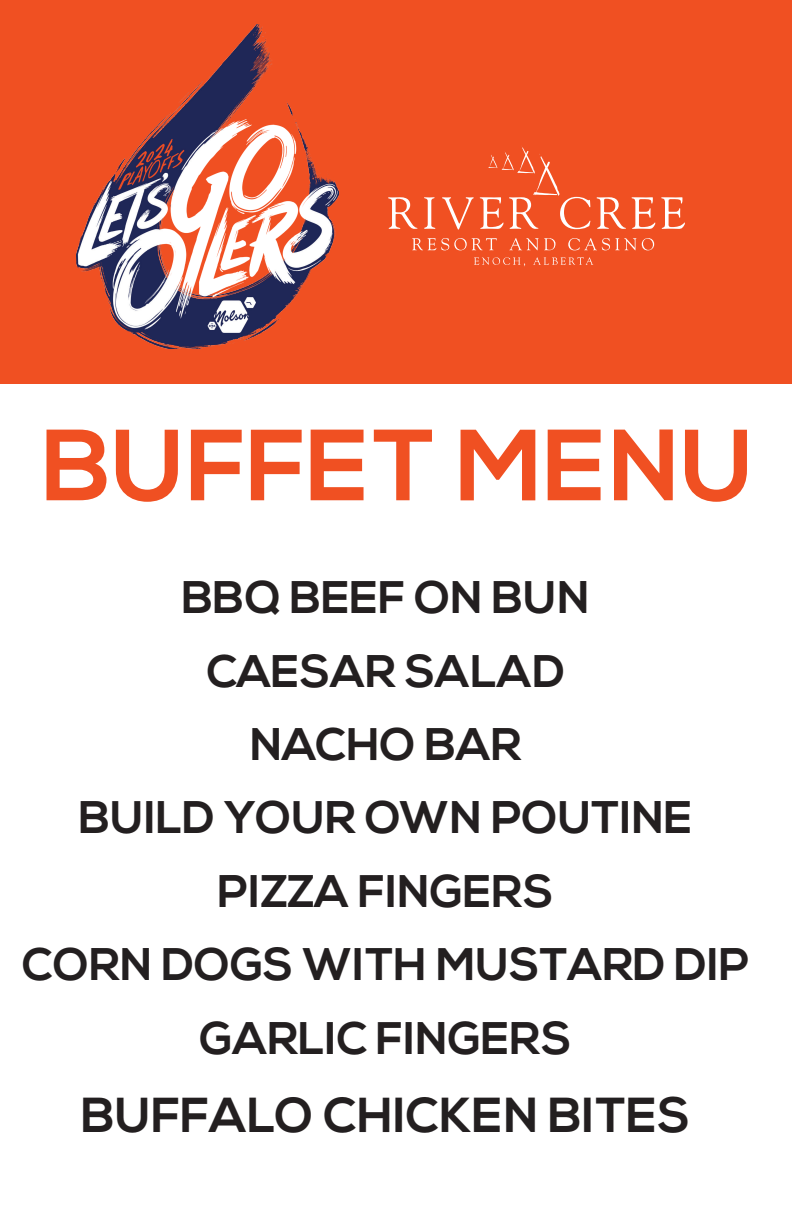
<style>
.page{position:relative;width:792px;height:1224px;background:#fff}
.page>*{position:absolute;margin:0;border:0;box-sizing:border-box;transform-origin:0 0}
.t1{font:700 101px "Nexa";color:#f05022}
.t2{font:700 49.1px "Nexa";color:#231f20}
.t3{font:700 45.6px/73.4px "Nexa";color:#231f20;text-align:center}
</style>
<div class="page">
<div style="left:0;top:0;width:792px;height:383px;background:#f05022"></div>
<img style="left:76px;top:25px;width:262px;height:323px">
<svg style="left:388px;top:197px;width:29px;height:32px"></svg>
<svg style="left:424px;top:197px;width:11px;height:32px"></svg>
<svg style="left:442px;top:197px;width:32px;height:33px"></svg>
<svg style="left:597px;top:197px;width:29px;height:32px"></svg>
<svg style="left:632px;top:197px;width:23px;height:32px"></svg>
<svg style="left:661px;top:197px;width:24px;height:32px"></svg>
<svg style="left:480px;top:147px;width:111px;height:82px"></svg>
<svg style="left:412px;top:238px;width:85px;height:12px"></svg>
<svg style="left:509px;top:238px;width:46px;height:12px"></svg>
<svg style="left:568px;top:238px;width:68px;height:12px"></svg>
<svg style="left:642px;top:238px;width:12px;height:12px"></svg>
<svg style="left:474px;top:257px;width:51px;height:9px"></svg>
<svg style="left:533px;top:257px;width:60px;height:8px"></svg>
<h1 class="t1" style="left:42px;top:407px;width:715px">BUFFET MENU</h1>
<p class="t3" style="left:22px;top:562px;width:729px">BBQ BEEF ON BUN<br>CAESAR SALAD<br>NACHO BAR<br>BUILD YOUR OWN POUTINE<br>PIZZA FINGERS<br>CORN DOGS WITH MUSTARD DIP<br>GARLIC FINGERS</p>
<p class="t2" style="left:81px;top:1087px;width:610px">BUFFALO CHICKEN BITES</p>
</div>
